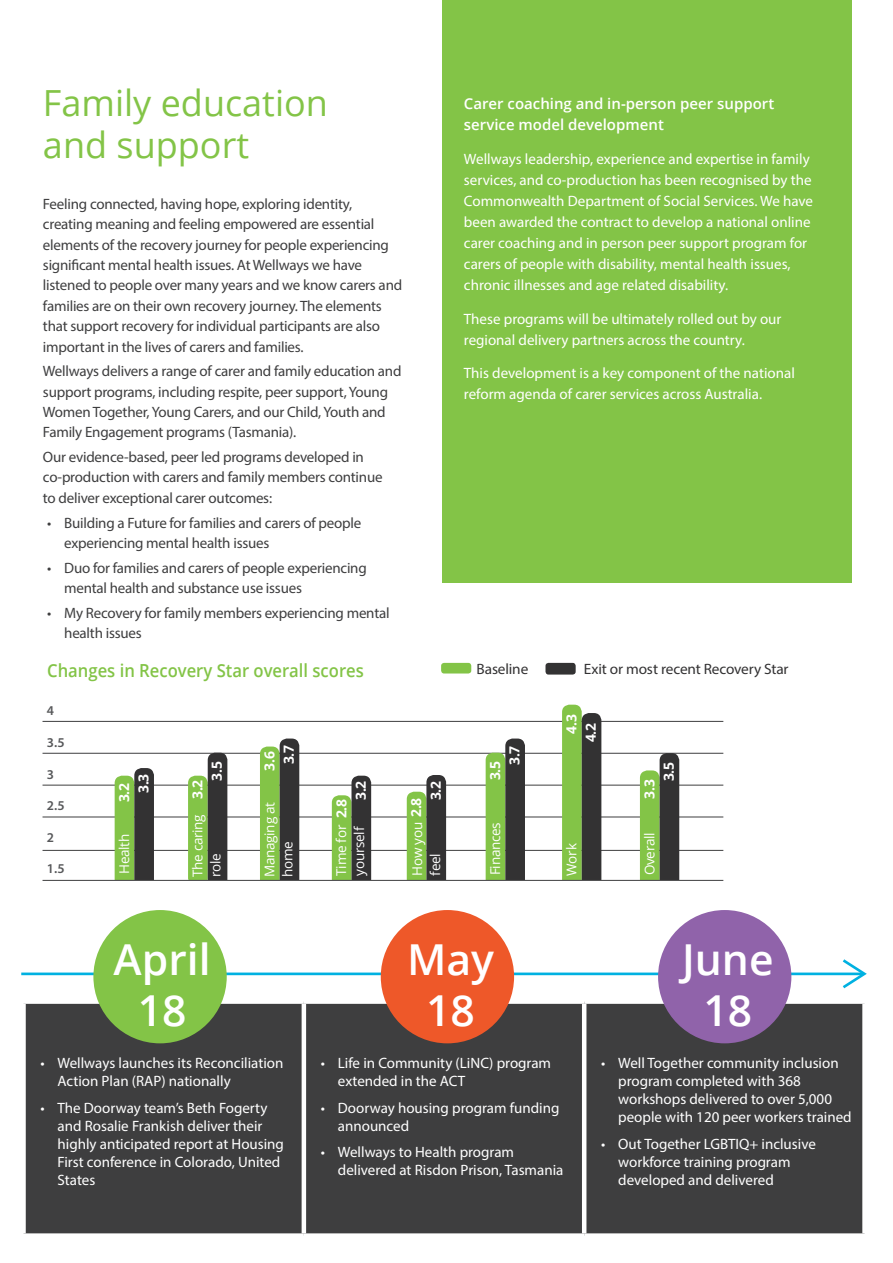
<style>
.page{position:relative;width:893px;height:1263px;background:#fff}
.page>*{position:absolute;margin:0;border:0;box-sizing:border-box;transform-origin:0 0}
.t1{font:600 42.75px "Open Sans";color:#fff}
.Body_text{font:36px/42px "Open Sans";color:#83c447}
.Financials_header_bl{font:600 18px "Open Sans";color:#83c447;scale:.92 1}
.t2{font:15px/18px "Myriad Pro";color:#fff}
.t3{font:15px/20.4px "Myriad Pro";letter-spacing:-.015em;color:#3e3e3f}
.t4{font:600 15px/21px "Open Sans";color:#fff}
.t5{font:15px "Myriad Pro";letter-spacing:-.01em;color:#333233}
.t6{font:700 13.95px "Open Sans";color:#fff}
.t7{font:13.5px/18px "Open Sans";letter-spacing:-.02em;color:#fff}
.pie_graph_info{font:600 13.5px "Myriad Pro";color:#57585a}
.s1{font-weight:700;font-size:13.95px}
</style>
<div class="page">
<hr style="left:21px;top:972px;width:842px;height:3px;background:#00b1e1">
<div style="left:26px;top:1004px;width:836px;height:229px;background:#3e3e3f"></div>
<hr style="left:302px;top:1004px;width:4px;height:229px;background:#fff">
<hr style="left:582px;top:1004px;width:4px;height:229px;background:#fff">
<svg style="left:840px;top:959px;width:27px;height:30px"></svg>
<div style="left:93px;top:910px;width:134px;height:133px;background:#83c447;border-radius:50%"></div>
<div style="left:381px;top:910px;width:133px;height:133px;background:#ee5829;border-radius:50%"></div>
<div style="left:658px;top:910px;width:133px;height:133px;background:#9063aa;border-radius:50%"></div>
<div style="left:443px;top:0;width:409px;height:583px;background:#83c447"></div>
<div style="left:441px;top:663px;width:30px;height:10px;background:#83c447;border-radius:3px"></div>
<div style="left:545px;top:663px;width:31px;height:11px;background:#333233;border-radius:3px"></div>
<hr style="left:43px;top:721px;width:680px;height:1px;background:#3e3e3f">
<hr style="left:43px;top:753px;width:680px;height:1px;background:#3e3e3f">
<hr style="left:43px;top:785px;width:680px;height:1px;background:#3e3e3f">
<hr style="left:43px;top:817px;width:680px;height:1px;background:#3e3e3f">
<hr style="left:43px;top:850px;width:680px;height:1px;background:#3e3e3f">
<div style="left:115px;top:776px;width:19px;height:120px;background:#83c447;border-radius:8px"></div>
<div style="left:134px;top:768px;width:20px;height:128px;background:#333233;border-radius:8px"></div>
<div style="left:188px;top:776px;width:20px;height:109px;background:#83c447;border-radius:8px"></div>
<div style="left:208px;top:753px;width:19px;height:135px;background:#333233;border-radius:8px"></div>
<div style="left:260px;top:746px;width:20px;height:142px;background:#83c447;border-radius:8px"></div>
<div style="left:280px;top:738px;width:19px;height:152px;background:#333233;border-radius:8px"></div>
<div style="left:332px;top:795px;width:19px;height:104px;background:#83c447;border-radius:8px"></div>
<div style="left:351px;top:776px;width:20px;height:115px;background:#333233;border-radius:8px"></div>
<div style="left:407px;top:792px;width:19px;height:104px;background:#83c447;border-radius:8px"></div>
<div style="left:426px;top:775px;width:20px;height:115px;background:#333233;border-radius:8px"></div>
<div style="left:486px;top:753px;width:19px;height:148px;background:#83c447;border-radius:8px"></div>
<div style="left:505px;top:738px;width:20px;height:158px;background:#333233;border-radius:8px"></div>
<div style="left:562px;top:705px;width:20px;height:190px;background:#83c447;border-radius:8px"></div>
<div style="left:582px;top:713px;width:19px;height:184px;background:#333233;border-radius:8px"></div>
<div style="left:640px;top:770px;width:20px;height:121px;background:#83c447;border-radius:8px"></div>
<div style="left:660px;top:753px;width:19px;height:142px;background:#333233;border-radius:8px"></div>
<div style="left:46px;top:880px;width:769px;height:22px;background:#fff"></div>
<hr style="left:43px;top:880px;width:680px;height:1px;background:#3e3e3f">
<p class="Body_text" style="left:43px;top:81px;width:286px">Family education and support</p>
<p class="t4" style="left:464px;top:93px;width:312px">Carer coaching and in-person peer support service model development</p>
<p class="t2" style="left:464px;top:148px;width:351px;line-height:21px">Wellways leadership, experience and expertise in family services, and co-production has been recognised by the Commonwealth Department of Social Services. We have been awarded the contract to develop a national online carer coaching and in person peer support program for carers of people with disability, mental health issues, chronic illnesses and age related disability.</p>
<p class="t2" style="left:464px;top:308px;width:319px;line-height:21px">These programs will be ultimately rolled out by our regional delivery partners across the country.</p>
<p class="t2" style="left:464px;top:362px;width:332px;line-height:21px">This development is a key component of the national reform agenda of carer services across Australia.</p>
<p class="t3" style="left:43px;top:193px;width:361px">Feeling connected, having hope, exploring identity, creating meaning and feeling empowered are essential elements of the recovery journey for people experiencing significant mental health issues. At Wellways we have listened to people over many years and we know carers and families are on their own recovery journey. The elements that support recovery for individual participants are also important in the lives of carers and families.</p>
<p class="t3" style="left:43px;top:361px;width:360px">Wellways delivers a range of carer and family education and support programs, including respite, peer support, Young Women Together, Young Carers, and our Child, Youth and Family Engagement programs (Tasmania).</p>
<p class="t3" style="left:43px;top:447px;width:341px">Our evidence-based, peer led programs developed in co-production with carers and family members continue to deliver exceptional carer outcomes:</p>
<p class="t3" style="left:64px;top:512px;width:299px;text-indent:-17px">• Building a Future for families and carers of people experiencing mental health issues</p>
<p class="t3" style="left:64px;top:557px;width:304px;text-indent:-17px">• Duo for families and carers of people experiencing mental health and substance use issues</p>
<p class="t3" style="left:64px;top:602px;width:327px;text-indent:-17px">• My Recovery for family members experiencing mental health issues</p>
<p class="Financials_header_bl" style="left:47px;top:658px;width:346px">Changes in Recovery Star overall scores</p>
<p class="t5" style="left:477px;top:660px;width:53px">Baseline</p>
<p class="t5" style="left:584px;top:660px;width:206px">Exit or most recent Recovery Star</p>
<p class="pie_graph_info" style="left:47px;top:702px;width:9px">4</p>
<p class="pie_graph_info" style="left:47px;top:734px;width:19px">3.5</p>
<p class="pie_graph_info" style="left:47px;top:765px;width:9px">3</p>
<p class="pie_graph_info" style="left:47px;top:797px;width:19px">2.5</p>
<p class="pie_graph_info" style="left:47px;top:829px;width:9px">2</p>
<p class="pie_graph_info" style="left:47px;top:860px;width:19px">1.5</p>
<p class="t6" style="left:562px;top:734px;width:21px;rotate:-90deg">4.3</p>
<p class="t6" style="left:581px;top:742px;width:21px;rotate:-90deg">4.2</p>
<p class="t6" style="left:279px;top:764px;width:21px;rotate:-90deg">3.7</p>
<p class="t7" style="left:260px;top:877px;width:77px;rotate:-90deg">Managing at home</p>
<p class="t6" style="left:505px;top:765px;width:21px;rotate:-90deg">3.7</p>
<p class="t6" style="left:260px;top:770px;width:21px;rotate:-90deg">3.6</p>
<p class="t6" style="left:485px;top:780px;width:21px;rotate:-90deg">3.5</p>
<p class="t6" style="left:207px;top:781px;width:21px;rotate:-90deg">3.5</p>
<p class="t7" style="left:188px;top:877px;width:64px;rotate:-90deg">The caring role</p>
<p class="t6" style="left:659px;top:781px;width:21px;rotate:-90deg">3.5</p>
<p class="t6" style="left:134px;top:793px;width:21px;rotate:-90deg">3.3</p>
<p class="t6" style="left:639px;top:799px;width:21px;rotate:-90deg">3.3</p>
<p class="t6" style="left:188px;top:799px;width:21px;rotate:-90deg">3.2</p>
<p class="t6" style="left:351px;top:800px;width:21px;rotate:-90deg">3.2</p>
<p class="t7" style="left:332px;top:876px;width:52px;rotate:-90deg">Time for yourself</p>
<p class="t6" style="left:426px;top:800px;width:21px;rotate:-90deg">3.2</p>
<p class="t7" style="left:408px;top:876px;width:80px;rotate:-90deg">How you <span class="s1">2.8 </span>feel</p>
<p class="t6" style="left:114px;top:802px;width:21px;rotate:-90deg">3.2</p>
<p class="t6" style="left:331px;top:818px;width:21px;rotate:-90deg">2.8</p>
<p class="t7" style="left:486px;top:875px;width:55px;rotate:-90deg">Finances</p>
<p class="t7" style="left:640px;top:875px;width:45px;rotate:-90deg">Overall</p>
<p class="t7" style="left:115px;top:874px;width:42px;rotate:-90deg">Health</p>
<p class="t7" style="left:562px;top:876px;width:34px;rotate:-90deg">Work</p>
<p class="t1" style="left:114px;top:930px;width:99px">April</p>
<p class="t1" style="left:138px;top:981px;width:50px">18</p>
<p class="t2" style="left:58px;top:1054px;width:227px;text-indent:-17px">• Wellways launches its Reconciliation<br>Action Plan (RAP) nationally</p>
<p class="t2" style="left:58px;top:1098px;width:228px;text-indent:-17px">• The Doorway team’s Beth Fogerty and Rosalie Frankish deliver their highly anticipated report at Housing<br>First conference in Colorado, United<br>States</p>
<p class="t1" style="left:407px;top:930px;width:89px">May</p>
<p class="t1" style="left:426px;top:981px;width:50px">18</p>
<p class="t2" style="left:338px;top:1054px;width:215px;text-indent:-17px">• Life in Community (LiNC) program extended in the ACT</p>
<p class="t2" style="left:338px;top:1098px;width:223px;text-indent:-17px">• Doorway housing program funding announced</p>
<p class="t2" style="left:338px;top:1143px;width:227px;text-indent:-17px">• Wellways to Health program delivered at Risdon Prison, Tasmania</p>
<p class="t1" style="left:682px;top:930px;width:93px">June</p>
<p class="t1" style="left:703px;top:981px;width:50px">18</p>
<p class="t2" style="left:618px;top:1054px;width:235px;text-indent:-17px">• Well Together community inclusion program completed with 368 workshops delivered to over 5,000 people with 120 peer workers trained</p>
<p class="t2" style="left:618px;top:1134px;width:199px;text-indent:-17px">• Out Together LGBTIQ+ inclusive workforce training program developed and delivered</p>
</div>
